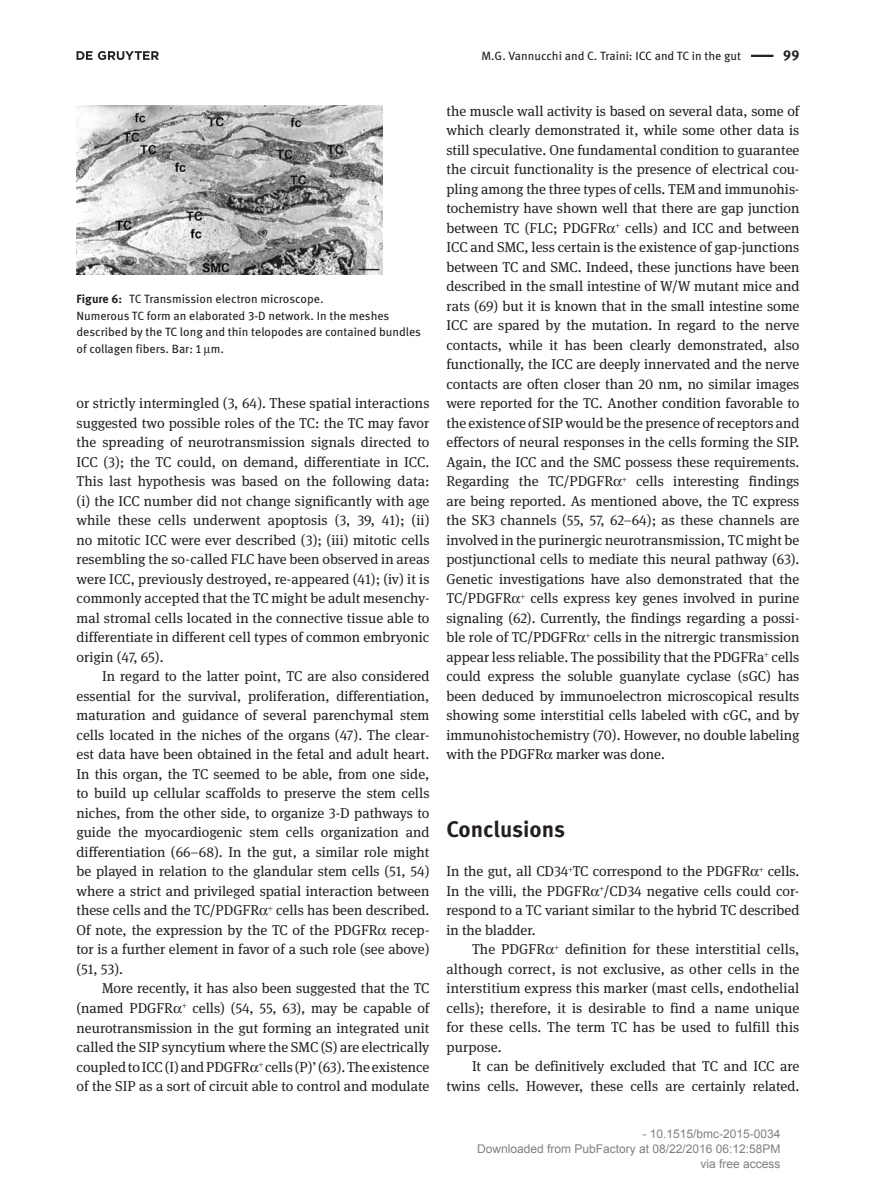
<style>
.page{position:relative;width:893px;height:1191px;background:#fff}
.page>*{position:absolute;margin:0;border:0;box-sizing:border-box;transform-origin:0 0}
.t1{font:700 22.5px "DG Meta Science";letter-spacing:-.005em;color:#231f20}
.t2{font:14.25px/19.5px "DG Meta Serif Science";color:#231f20;text-align:justify}
.t3{font:700 14.25px "DG Meta Science";color:#231f20}
.t4{font:12px/16.5px "DG Meta Science";color:#231f20}
.t5{font:12px/15px "Arial";color:#808080;text-align:right}
.s1{font-weight:700}
</style>
<div class="page">
<hr style="left:751px;top:55px;width:22px;height:2px;background:#231f20">
<img style="left:77px;top:105px;width:305px;height:170px">
<svg style="left:77px;top:51px;width:82px;height:9px"></svg>
<p class="t4" style="left:481px;top:47px;width:261px">M.G. Vannucchi and C. Traini: ICC and TC in the gut</p>
<p class="t3" style="left:783px;top:44px;width:18px">99</p>
<p class="t4" style="left:77px;top:290px;width:346px"><span class="s1">Figure 6:</span> TC Transmission electron microscope.<br>Numerous TC form an elaborated 3-D network. In the meshes described by the TC long and thin telopodes are contained bundles of collagen fibers. Bar: 1 m.</p>
<p class="t2" style="left:77px;top:393px;width:354px">or strictly intermingled (3, 64). These spatial interactions suggested two possible roles of the TC: the TC may favor the spreading of neurotransmission signals directed to ICC (3); the TC could, on demand, differentiate in ICC.<br>This last hypothesis was based on the following data: (i) the ICC number did not change significantly with age while these cells underwent apoptosis (3, 39, 41); (ii) no mitotic ICC were ever described (3); (iii) mitotic cells resembling the so-called FLC have been observed in areas were ICC, previously destroyed, re-appeared (41); (iv) it is commonly accepted that the TC might be adult mesenchy&shy;mal stromal cells located in the connective tissue able to differentiate in different cell types of common embryonic origin (47, 65).</p>
<p class="t2" style="left:77px;top:666px;width:354px;text-indent:26px">In regard to the latter point, TC are also considered essential for the survival, proliferation, differentiation, maturation and guidance of several parenchymal stem cells located in the niches of the organs (47). The clear&shy;est data have been obtained in the fetal and adult heart.<br>In this organ, the TC seemed to be able, from one side, to build up cellular scaffolds to preserve the stem cells niches, from the other side, to organize 3-D pathways to guide the myocardiogenic stem cells organization and differentiation (66–68). In the gut, a similar role might be played in relation to the glandular stem cells (51, 54) where a strict and privileged spatial interaction between these cells and the TC/PDGFR cells has been described.<br>Of note, the expression by the TC of the PDGFR recep&shy;tor is a further element in favor of a such role (see above) (51, 53).</p>
<p class="t2" style="left:77px;top:978px;width:354px;text-indent:26px">More recently, it has also been suggested that the TC (named PDGFR</p>
<p class="t2" style="left:77px;top:998px;width:354px;text-indent:116px">cells) (54, 55, 63), may be capable of neurotransmission in the gut forming an integrated unit called the SIP syncytium where the SMC (S) are electrically coupled to ICC (I) and PDGFR cells (P)’ (63). The existence of the SIP as a sort of circuit able to control and modulate</p>
<p class="t2" style="left:446px;top:101px;width:354px">the muscle wall activity is based on several data, some of which clearly demonstrated it, while some other data is still speculative. One fundamental condition to guarantee the circuit functionality is the presence of electrical cou&shy;pling among the three types of cells. TEM and immunohis&shy;tochemistry have shown well that there are gap junction between TC (FLC; PDGFR</p>
<p class="t2" style="left:446px;top:218px;width:354px;text-indent:179px">cells) and ICC and between ICC and SMC, less certain is the existence of gap-junctions between TC and SMC. Indeed, these junctions have been described in the small intestine of W/W mutant mice and rats (69) but it is known that in the small intestine some ICC are spared by the mutation. In regard to the nerve contacts, while it has been clearly demonstrated, also functionally, the ICC are deeply innervated and the nerve contacts are often closer than 20 nm, no similar images were reported for the TC. Another condition favorable to the existence of SIP would be the presence of receptors and effectors of neural responses in the cells forming the SIP.<br>Again, the ICC and the SMC possess these requirements.<br>Regarding the TC/PDGFR</p>
<p class="t2" style="left:446px;top:471px;width:354px;text-indent:190px">cells interesting findings are being reported. As mentioned above, the TC express the SK3 channels (55, 57, 62–64); as these channels are involved in the purinergic neurotransmission, TC might be postjunctional cells to mediate this neural pathway (63).<br>Genetic investigations have also demonstrated that the TC/PDGFR</p>
<p class="t2" style="left:446px;top:588px;width:354px;text-indent:84px">cells express key genes involved in purine signaling (62). Currently, the findings regarding a possi&shy;ble role of TC/PDGFR cells in the nitrergic transmission appear less reliable. The possibility that the PDGFRa cells could express the soluble guanylate cyclase (sGC) has been deduced by immunoelectron microscopical results showing some interstitial cells labeled with cGC, and by immunohistochemistry (70). However, no double labeling with the PDGFR marker was done.</p>
<h1 class="t1" style="left:446px;top:811px;width:120px">Conclusions</h1>
<p class="t2" style="left:446px;top:861px;width:354px">In the gut, all CD34 TC correspond to the PDGFR cells.</p>
<p class="t2" style="left:446px;top:881px;width:354px">In the villi, the PDGFR /CD34 negative cells could cor-</p>
<p class="t2" style="left:446px;top:900px;width:354px">respond to a TC variant similar to the hybrid TC described</p>
<p class="t2" style="left:446px;top:920px;width:91px">in the bladder.</p>
<p class="t2" style="left:472px;top:939px;width:75px">The PDGFR</p>
<p class="t2" style="left:446px;top:939px;width:354px;text-indent:119px">definition for these interstitial cells, although correct, is not exclusive, as other cells in the interstitium express this marker (mast cells, endothelial cells); therefore, it is desirable to find a name unique for these cells. The term TC has be used to fulfill this purpose.</p>
<p class="t2" style="left:446px;top:1056px;width:354px;text-align:right">It can be definitively excluded that TC and ICC are twins cells. However, these cells are certainly related.</p>
<p class="t5" style="left:477px;top:1127px;width:305px">- 10.1515/bmc-2015-0034<br>Downloaded from PubFactory at 08/22/2016 06:12:58PM via free access</p>
</div>
